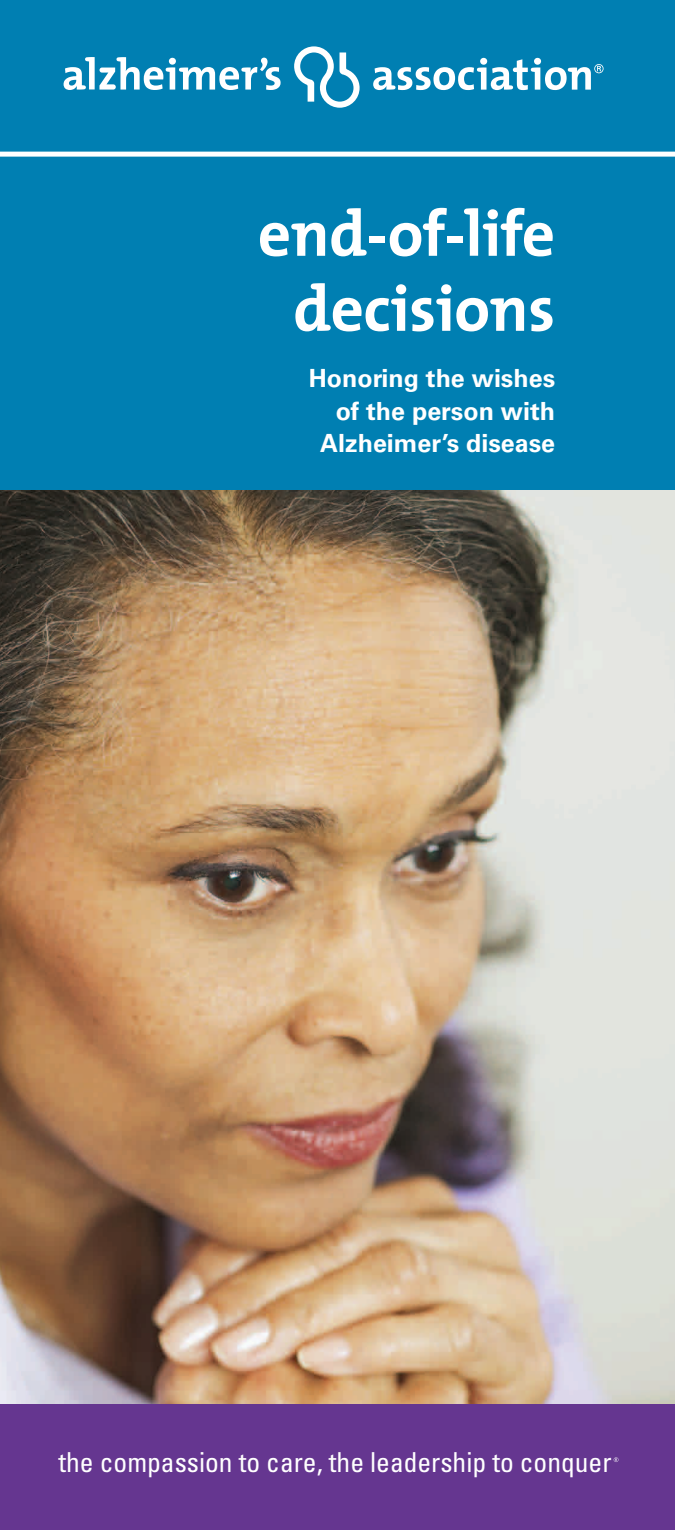
<style>
.page{position:relative;width:675px;height:1530px;background:#fff}
.page>*{position:absolute;margin:0;border:0;box-sizing:border-box;transform-origin:0 0}
.t1{font:65px/75px "alzheimer'sassociation";letter-spacing:-.01em;color:#fff;text-align:center}
.t2{font:condensed 27.5px "Univers LT Std";color:#fff}
.t3{font:700 25px/32.5px "Univers LT Std";color:#fff;text-align:right}
</style>
<div class="page">
<div style="left:0;top:951px;width:675px;height:579px;background:#653690"></div>
<div style="left:0;top:0;width:675px;height:969px;background:#007fb2"></div>
<img style="left:0;top:490px;width:675px;height:913px">
<svg style="left:294px;top:46px;width:66px;height:62px"></svg>
<svg style="left:64px;top:57px;width:217px;height:33px"></svg>
<svg style="left:373px;top:58px;width:231px;height:32px"></svg>
<div style="left:0;top:152px;width:675px;height:5px;background:#fff"></div>
<svg style="left:614px;top:1457px;width:4px;height:5px"></svg>
<h1 class="t1" style="left:258px;top:195px;width:299px">end-of-life decisions</h1>
<p class="t3" style="left:309px;top:362px;width:248px">Honoring the wishes of the person with<br>Alzheimer’s disease</p>
<p class="t2" style="left:59px;top:1444px;width:554px">the compassion to care, the leadership to conquer</p>
</div>
